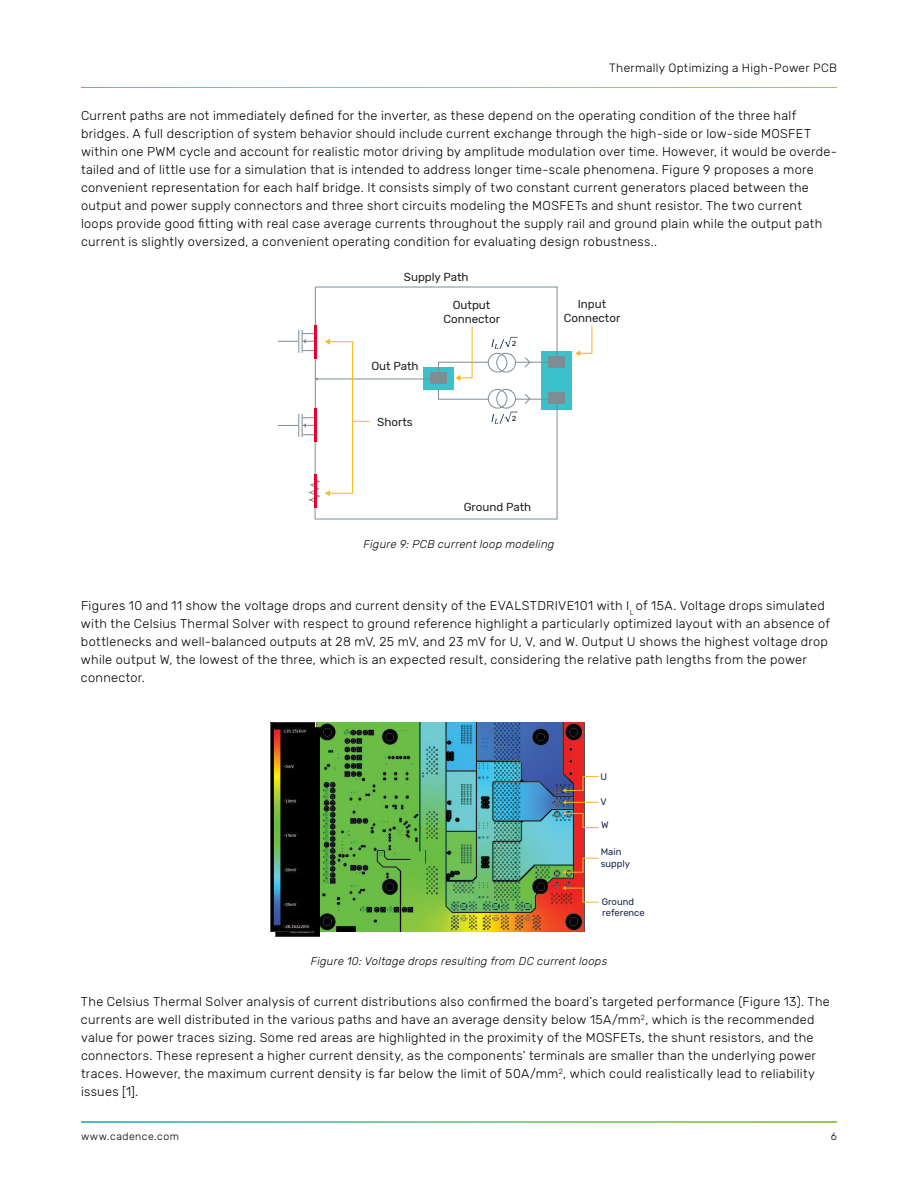
<style>
.page{position:relative;width:918px;height:1188px;background:#fff}
.page>*{position:absolute;margin:0;border:0;box-sizing:border-box;transform-origin:0 0}
.t1{font:300 12.75px/18px "Rubik";letter-spacing:.02em;color:#000}
.t2{font:300 12px "Rubik";letter-spacing:.025em;color:#000}
.t3{font:11.55px/14px "Rubik";color:#1d1d1b;text-align:center}
.t4{font:italic 300 11.25px "Rubik";letter-spacing:.025em;color:#000}
.t5{font:300 10.5px "Rubik";letter-spacing:.05em;color:#000}
.t6{font:9.45px/11.4px "Rubik";color:#13244a}
.t7{font:7.2px "Arial";color:#000}
</style>
<div class="page">
<svg style="left:81px;top:87px;width:756px;height:1px"></svg>
<svg style="left:81px;top:1121px;width:756px;height:1px"></svg>
<div style="left:541px;top:351px;width:31px;height:59px;background:#3ac1cc"></div>
<div style="left:548px;top:356px;width:17px;height:12px;background:#7f8c94"></div>
<div style="left:548px;top:392px;width:17px;height:12px;background:#7f8c94"></div>
<svg style="left:575px;top:325px;width:18px;height:31px"></svg>
<svg style="left:278px;top:286px;width:280px;height:234px"></svg>
<img style="left:317px;top:722px;width:267px;height:210px">
<img style="left:275px;top:728px;width:44px;height:209px">
<img style="left:270px;top:722px;width:44px;height:210px">
<svg style="left:562px;top:776px;width:37px;height:17px"></svg>
<svg style="left:562px;top:858px;width:37px;height:16px"></svg>
<svg style="left:562px;top:886px;width:37px;height:17px"></svg>
<svg style="left:562px;top:811px;width:37px;height:17px"></svg>
<hr style="left:566px;top:802px;width:33px;height:1px;background:#fdb71a">
<svg style="left:563px;top:800px;width:3px;height:4px"></svg>
<p class="t2" style="left:609px;top:61px;width:229px">Thermally Optimizing a High-Power PCB</p>
<p class="t1" style="left:81px;top:107px;width:757px">Current paths are not immediately defined for the inverter, as these depend on the operating condition of the three half bridges. A full description of system behavior should include current exchange through the high-side or low-side MOSFET within one PWM cycle and account for realistic motor driving by amplitude modulation over time. However, it would be overde&shy;tailed and of little use for a simulation that is intended to address longer time-scale phenomena. Figure 9 proposes a more convenient representation for each half bridge. It consists simply of two constant current generators placed between the output and power supply connectors and three short circuits modeling the MOSFETs and shunt resistor. The two current loops provide good fitting with real case average currents throughout the supply rail and ground plain while the output path current is slightly oversized, a convenient operating condition for evaluating design robustness..</p>
<p class="t3" style="left:404px;top:270px;width:66px">Supply Path</p>
<p class="t3" style="left:371px;top:360px;width:49px">Out Path</p>
<p class="t3" style="left:443px;top:298px;width:58px">Output<br>Connector</p>
<p class="t7" style="left:512px;top:339px;width:6px">2</p>
<p class="t3" style="left:377px;top:416px;width:37px">Shorts</p>
<p class="t7" style="left:512px;top:413px;width:6px">2</p>
<p class="t3" style="left:564px;top:298px;width:58px">Input<br>Connector</p>
<p class="t3" style="left:464px;top:501px;width:69px">Ground Path</p>
<p class="t4" style="left:364px;top:537px;width:192px">Figure 9: PCB current loop modeling</p>
<p class="t1" style="left:81px;top:597px;width:751px">Figures 10 and 11 show the voltage drops and current density of the EVALSTDRIVE101 with I<sub>L</sub> of 15A. Voltage drops simulated with the Celsius Thermal Solver with respect to ground reference highlight a particularly optimized layout with an absence of bottlenecks and well-balanced outputs at 28 mV, 25 mV, and 23 mV for U, V, and W. Output U shows the highest voltage drop while output W, the lowest of the three, which is an expected result, considering the relative path lengths from the power connector.</p>
<p class="t6" style="left:600px;top:771px;width:8px">U</p>
<p class="t6" style="left:600px;top:796px;width:8px">V</p>
<p class="t6" style="left:601px;top:819px;width:9px">W</p>
<p class="t6" style="left:601px;top:847px;width:31px">Main supply</p>
<p class="t6" style="left:602px;top:896px;width:45px">Ground reference</p>
<p class="t4" style="left:311px;top:954px;width:298px">Figure 10: Voltage drops resulting from DC current loops</p>
<p class="t1" style="left:81px;top:993px;width:750px">The Celsius Thermal Solver analysis of current distributions also confirmed the board’s targeted performance (Figure 13). The currents are well distributed in the various paths and have an average density below 15A/mm<sup>2</sup>, which is the recommended value for power traces sizing. Some red areas are highlighted in the proximity of the MOSFETs, the shunt resistors, and the connectors. These represent a higher current density, as the components’ terminals are smaller than the underlying power traces. However, the maximum current density is far below the limit of 50A/mm<sup>2</sup>, which could realistically lead to reliability issues [1].</p>
<p class="t5" style="left:81px;top:1130px;width:99px">www.cadence.com</p>
<p class="t5" style="left:831px;top:1130px;width:8px">6</p>
</div>
